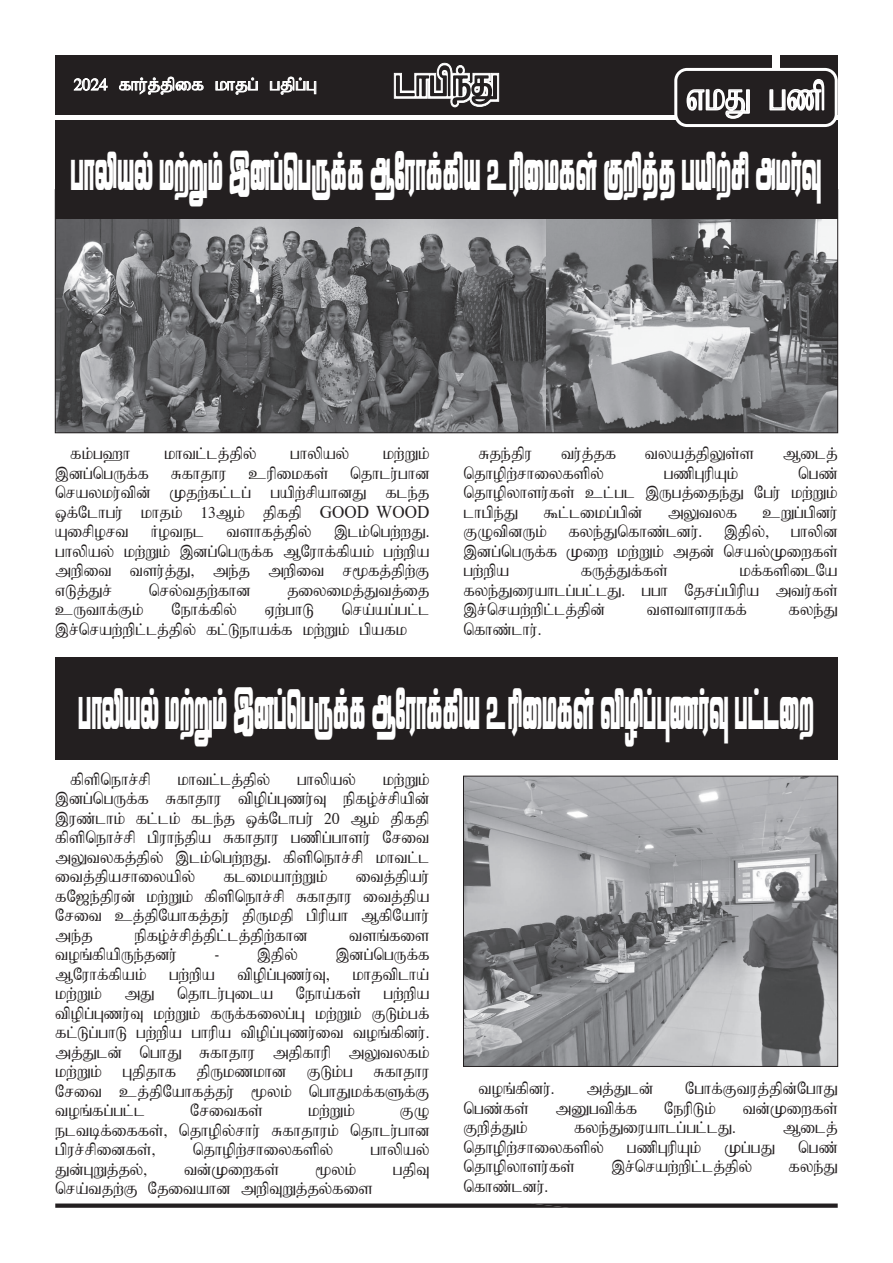
<style>
.page{position:relative;width:893px;height:1263px;background:#fff}
.page>*{position:absolute;margin:0;border:0;box-sizing:border-box;transform-origin:0 0}
.t1{font:62.1px "LRAVI";color:#fff;scale:.47 1}
.t2{font:58.5px "LRAVI";color:#fff;scale:.51 1}
.t3{font:44.7px "Baamini";color:#fff;scale:.72 1}
.t4{font:24px "FM Emaneex";color:#fff}
.t5{font:19.5px "Baamini";color:#fff}
.t6{font:18.75px/19.5px "Bamini";color:#231f20;text-align:justify;scale:.95 1}
.s1{font-family:"Times New Roman";font-size:18px}
</style>
<div class="page">
<img style="left:57px;top:218px;width:490px;height:213px">
<img style="left:547px;top:218px;width:289px;height:213px">
<div style="left:780px;top:55px;width:58px;height:60px;background:#231f20"></div>
<div style="left:55px;top:55px;width:717px;height:60px;background:#231f20"></div>
<svg style="left:73px;top:78px;width:35px;height:13px"></svg>
<svg style="left:119px;top:76px;width:85px;height:19px"></svg>
<svg style="left:215px;top:77px;width:43px;height:18px"></svg>
<svg style="left:270px;top:76px;width:47px;height:19px"></svg>
<div style="left:55px;top:120px;width:783px;height:98px;background:#231f20"></div>
<div style="left:55px;top:657px;width:783px;height:102px;background:#231f20"></div>
<svg style="left:55px;top:1203px;width:783px;height:5px;background:#434041"></svg>
<img style="left:465px;top:778px;width:371px;height:287px">
<div style="left:463px;top:776px;width:375px;height:291px;border:1px solid #231f20"></div>
<svg style="left:394px;top:63px;width:105px;height:44px"></svg>
<svg style="left:674px;top:68px;width:164px;height:59px"></svg>
<p class="t5" style="left:74px;top:76px;width:244px">2024 fhu;j;jpif khjg; gjpg;G</p>
<p class="t4" style="left:789px;top:70px;width:31px">05</p>
<h3 class="t3" style="left:686px;top:77px;width:196px">vkJ gzp</h3>
<h2 class="t2" style="left:71px;top:145px;width:1473px">ghypay; kw;Wk; ,dg;ngUf;f MNuhf;fpa cupikfs; Fwpj;j gapw;rp mku;T</h2>
<p class="t6" style="left:70px;top:445px;width:65px">FK;G`H</p>
<p class="t6" style="left:164px;top:445px;width:99px">KHTL;LJ;JPY;</p>
<p class="t6" style="left:290px;top:445px;width:64px">GHYPAY;</p>
<p class="t6" style="left:55px;top:445px;width:395px;text-indent:328px">KW;WK; ,DG;NGUF;F RFHJHU CUPIKFS; NJHLU;GHD NRAYKU;TPD; KJW;FL;LG; GAPW;RPAHDJ FLE;J XF;NLHGU; KHJK; 13MK; JPFJP <span class="s1">GOOD WOOD </span>AIRPORT HOTEL TSHFJ;JPY; ,LK;NGW;WJ.<br>GHYPAY; KW;WK; ,DG;NGUF;F MNUHF;FPAK; GW;WPA MWPIT TSU;J;J&gt; ME;J MWPIT R%FJ;JPW;F VLJ;JR;</p>
<p class="t6" style="left:149px;top:581px;width:109px">NRY;TJW;FHD</p>
<p class="t6" style="left:287px;top:581px;width:151px">JIYIKJ;JTJ;IJ</p>
<p class="t6" style="left:55px;top:601px;width:94px">CUTHF;FK;</p>
<p class="t6" style="left:172px;top:601px;width:70px">NEHF;FPY;</p>
<p class="t6" style="left:265px;top:601px;width:53px">VW;GHL</p>
<p class="t6" style="left:55px;top:601px;width:395px;text-indent:287px">NRA;AG;GL;L ,R;NRAW;WPL;LJ;JPY; FL;LEHAF;F KW;WK; GPAFK</p>
<p class="t6" style="left:478px;top:445px;width:58px">RJE;JPU</p>
<p class="t6" style="left:561px;top:445px;width:60px">TU;J;JF</p>
<p class="t6" style="left:645px;top:445px;width:116px">TYAJ;JPYS;S</p>
<p class="t6" style="left:783px;top:445px;width:59px">MILJ;</p>
<p class="t6" style="left:463px;top:464px;width:149px">NJHOPW;RHIYFSPY;</p>
<p class="t6" style="left:664px;top:464px;width:80px">GZPGUPAK;</p>
<p class="t6" style="left:463px;top:464px;width:395px;text-indent:335px">NGZ; NJHOPYHSU;FS; CL;GL ,UGJ;IJE;J NGU; KW;WK; LHGPE;J</p>
<p class="t6" style="left:463px;top:503px;width:395px;text-indent:299px">CWG;GPDU; FOTPDUK; FYE;JNFHZ;LDU;. ,JPY;&gt; GHYPD ,DG;NGUF;F KIW KW;WK; MJD; NRAY;KIWFS; GW;WPA</p>
<p class="t6" style="left:543px;top:503px;width:106px">$L;LIKG;GPD;</p>
<p class="t6" style="left:668px;top:503px;width:75px">MYTYF</p>
<p class="t6" style="left:463px;top:562px;width:395px;text-indent:276px">KF;FSPILNA FYE;JIUAHLG;GL;LJ. GGH NJRG;GPUPA MTU;FS; ,R;NRAW;WPL;LJ;JPD;</p>
<p class="t6" style="left:581px;top:562px;width:93px">FUJ;JF;FS;</p>
<p class="t6" style="left:647px;top:601px;width:107px">TSTHSUHFF;</p>
<p class="t6" style="left:789px;top:601px;width:53px">FYE;J</p>
<p class="t6" style="left:463px;top:620px;width:84px">NFHZ;LHU;.</p>
<h1 class="t1" style="left:79px;top:682px;width:1566px">ghypay; kw;Wk; ,dg;ngUf;f MNuhf;fpa cupikfs; tpopg;Gzu;T gl;liw</h1>
<p class="t6" style="left:70px;top:770px;width:86px">FPSPNEHR;RP</p>
<p class="t6" style="left:178px;top:770px;width:99px">KHTL;LJ;JPY;</p>
<p class="t6" style="left:297px;top:770px;width:64px">GHYPAY;</p>
<p class="t6" style="left:55px;top:770px;width:395px;text-indent:328px">KW;WK; ,DG;NGUF;F RFHJHU TPOPG;GZU;T EPFO;R;RPAPD; ,UZ;LHK; FL;LK; FLE;J XF;NLHGU; 20 MK; JPFJP FPSPNEHR;RP GPUHE;JPA RFHJHU GZPG;GHSU; NRIT MYTYFJ;JPY; ,LK;NGW;WJ. FPSPNEHR;RP KHTL;L ITJ;JPARHIYAPY;</p>
<p class="t6" style="left:55px;top:867px;width:395px;text-indent:300px">ITJ;JPAU; FN[E;JPUD; KW;WK; FPSPNEHR;RP RFHJHU ITJ;JPA NRIT CJ;JPNAHFJ;JU; JPUKJP GPUPAH MFPNAHU; ME;J</p>
<p class="t6" style="left:224px;top:867px;width:111px">FLIKAHW;WK;</p>
<p class="t6" style="left:134px;top:926px;width:184px">EPFO;R;RPJ;JPL;LJ;JPW;FHD</p>
<p class="t6" style="left:349px;top:926px;width:86px">TSQ;FIS</p>
<p class="t6" style="left:55px;top:945px;width:130px">TOQ;FPAPUE;JDU;</p>
<p class="t6" style="left:215px;top:945px;width:89px">- ,JPY;</p>
<p class="t6" style="left:55px;top:945px;width:395px;text-indent:280px">,DG;NGUF;F MNUHF;FPAK; GW;WPA TPOPG;GZU;T&gt; KHJTPLHA; KW;WK; MJ NJHLU;GILA NEHA;FS; GW;WPA TPOPG;GZU;T KW;WK; FUF;FIYG;G KW;WK; FLK;GF; FL;LG;GHL GW;WPA GHUPA TPOPG;GZU;IT TOQ;FPDU;.<br>MJ;JLD; NGHJ RFHJHU MJPFHUP MYTYFK; KW;WK; GJPJHF JPUKZKHD FLK;G RFHJHU NRIT CJ;JPNAHFJ;JU; %YK; NGHJKF;FSF;F TOQ;FG;GL;L</p>
<p class="t6" style="left:190px;top:1101px;width:78px">NRITFS;</p>
<p class="t6" style="left:308px;top:1101px;width:51px">KW;WK;</p>
<p class="t6" style="left:55px;top:1101px;width:395px;text-indent:345px">FO ELTBF;IFFS;&gt; NJHOPY;RHU; RFHJHUK; NJHLU;GHD GPUR;RPIDFS;&gt;</p>
<p class="t6" style="left:193px;top:1140px;width:149px">NJHOPW;RHIYFSPY;</p>
<p class="t6" style="left:370px;top:1140px;width:64px">GHYPAY;</p>
<p class="t6" style="left:55px;top:1160px;width:98px">JD;GWJ;JY;&gt;</p>
<p class="t6" style="left:184px;top:1160px;width:101px">TD;KIWFS;</p>
<p class="t6" style="left:316px;top:1160px;width:44px">%YK;</p>
<p class="t6" style="left:393px;top:1160px;width:40px">GJPT</p>
<p class="t6" style="left:55px;top:1179px;width:336px">NRA;TJW;F NJITAHD MWPTWJ;JY;FIS</p>
<p class="t6" style="left:478px;top:1079px;width:82px">TOQ;FPDU;.</p>
<p class="t6" style="left:587px;top:1079px;width:72px">MJ;JLD;</p>
<p class="t6" style="left:685px;top:1079px;width:162px">NGHF;FTUJ;JPD;NGHJ</p>
<p class="t6" style="left:463px;top:1099px;width:70px">NGZ;FS;</p>
<p class="t6" style="left:556px;top:1099px;width:88px">MDGTPF;F</p>
<p class="t6" style="left:664px;top:1099px;width:56px">NEUPLK;</p>
<p class="t6" style="left:743px;top:1099px;width:101px">TD;KIWFS;</p>
<p class="t6" style="left:463px;top:1118px;width:69px">FWPJ;JK;</p>
<p class="t6" style="left:574px;top:1118px;width:172px">FYE;JIUAHLG;GL;LJ.</p>
<p class="t6" style="left:463px;top:1118px;width:395px;text-indent:319px">MILJ; NJHOPW;RHIYFSPY; GZPGUPAK; KG;GJ NGZ; NJHOPYHSU;FS;</p>
<p class="t6" style="left:611px;top:1157px;width:150px">,R;NRAW;WPL;LJ;JPY;</p>
<p class="t6" style="left:789px;top:1157px;width:53px">FYE;J</p>
<p class="t6" style="left:463px;top:1177px;width:91px">NFHZ;LDU;.</p>
</div>
